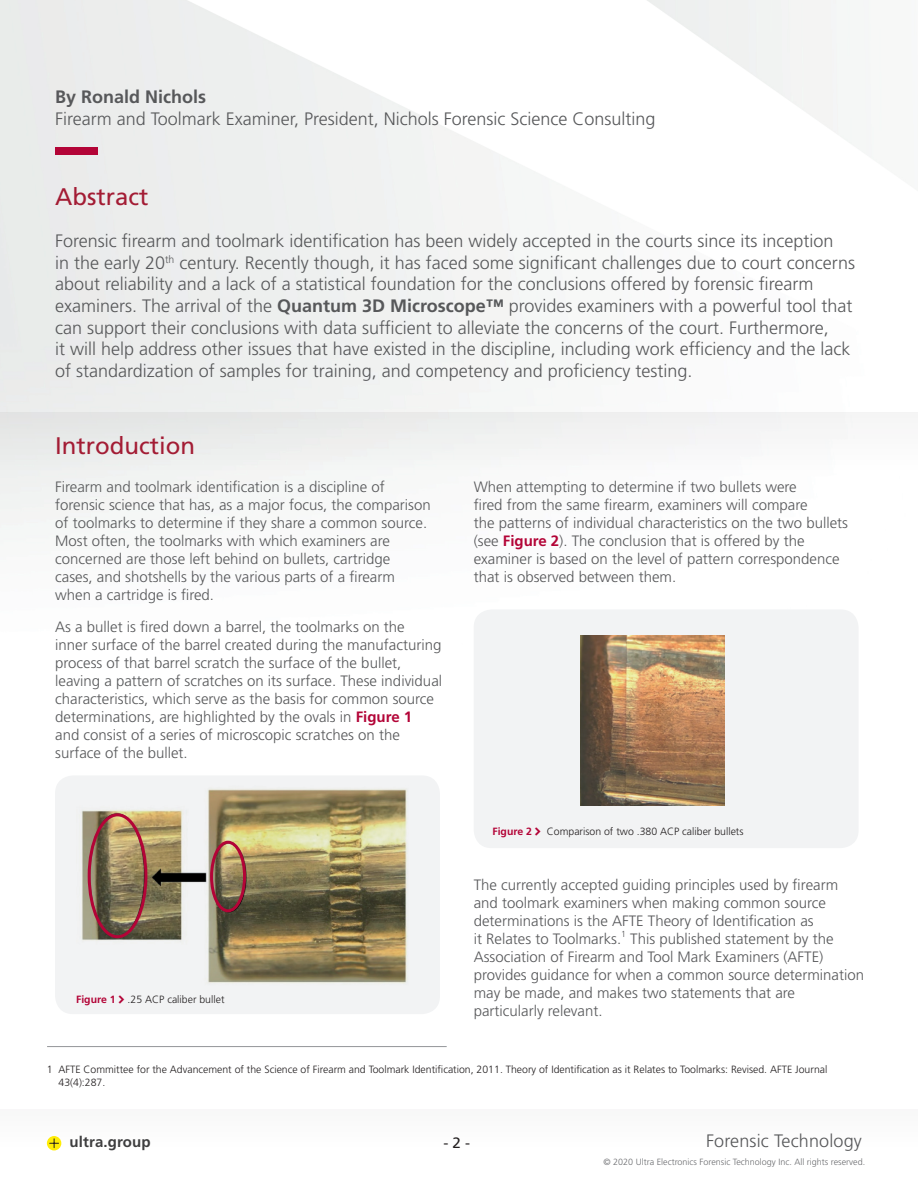
<style>
.page{position:relative;width:918px;height:1188px;background:#fff}
.page>*{position:absolute;margin:0;border:0;box-sizing:border-box;transform-origin:0 0}
.t1{font:24px "Frutiger LT Std";color:#a31c34}
.t2{font:300 18px/21.6px "Frutiger LT Std";color:#57585a}
.t3{font:700 18px "Frutiger LT Std";color:#57585a}
.t4{font:300 15px/18px "Frutiger LT Std";color:#57585a}
.t5{font:700 15px "Frutiger LT Std";letter-spacing:.01em;color:#3e3e3f}
.t6{font:15px "Frutiger LT Std";color:#231f20}
.t7{font:300 10.5px/12.6px "Frutiger LT Std";color:#231f20}
.t8{font:700 10.5px "Frutiger LT Std";color:#b30437}
.t9{font:300 9px "Frutiger LT Std";color:#6c6d70}
.s1{font-weight:700}
.s2{font-weight:700;color:#b30437}
</style>
<div class="page">
<img style="left:0;top:0;width:918px;height:1013px">
<div style="left:0;top:413px;width:918px;height:61px;background:#f1f2f1"></div>
<div style="left:55px;top:775px;width:385px;height:239px;background:#f2f3f4;border-radius:18px"></div>
<div style="left:55px;top:148px;width:42px;height:7px;background:#b30437"></div>
<img style="left:81px;top:789px;width:326px;height:194px">
<div style="left:47px;top:1136px;width:14px;height:14px;background:#ffed06;border-radius:50%"></div>
<svg style="left:50px;top:1139px;width:9px;height:9px"></svg>
<div style="left:474px;top:609px;width:385px;height:239px;background:#f2f3f4;border-radius:18px"></div>
<hr style="left:47px;top:1046px;width:400px;height:1px;background:#939598">
<div style="left:88px;top:813px;width:59px;height:125px;border:3px solid #b30437;border-radius:50%"></div>
<div style="left:210px;top:841px;width:36px;height:71px;border:3px solid #b30437;border-radius:50%"></div>
<img style="left:580px;top:635px;width:144px;height:170px">
<p class="t3" style="left:55px;top:86px;width:153px">By Ronald Nichols</p>
<p class="t2" style="left:55px;top:108px;width:602px">Firearm and Toolmark Examiner, President, Nichols Forensic Science Consulting</p>
<h1 class="t1" style="left:55px;top:183px;width:95px">Abstract</h1>
<p class="t2" style="left:55px;top:230px;width:802px">Forensic firearm and toolmark identification has been widely accepted in the courts since its inception<br>in the early 20<sup>th</sup> century. Recently though, it has faced some significant challenges due to court concerns about reliability and a lack of a statistical foundation for the conclusions offered by forensic firearm examiners. The arrival of the <span class="s1">Quantum 3D Microscope™</span> provides examiners with a powerful tool that can support their conclusions with data sufficient to alleviate the concerns of the court. Furthermore,<br>it will help address other issues that have existed in the discipline, including work efficiency and the lack of standardization of samples for training, and competency and proficiency testing.</p>
<h1 class="t1" style="left:55px;top:432px;width:141px">Introduction</h1>
<p class="t4" style="left:55px;top:478px;width:377px">Firearm and toolmark identification is a discipline of forensic science that has, as a major focus, the comparison of toolmarks to determine if they share a common source.<br>Most often, the toolmarks with which examiners are concerned are those left behind on bullets, cartridge cases, and shotshells by the various parts of a firearm when a cartridge is fired.</p>
<p class="t4" style="left:55px;top:618px;width:388px">As a bullet is fired down a barrel, the toolmarks on the<br>inner surface of the barrel created during the manufacturing process of that barrel scratch the surface of the bullet, leaving a pattern of scratches on its surface. These individual characteristics, which serve as the basis for common source determinations, are highlighted by the ovals in <span class="s2">Figure 1<br></span>and consist of a series of microscopic scratches on the surface of the bullet.</p>
<p class="t7" style="left:76px;top:993px;width:150px"><span class="s2">Figure 1</span> .25 ACP caliber bullet</p>
<p class="t4" style="left:474px;top:478px;width:376px">When attempting to determine if two bullets were<br>fired from the same firearm, examiners will compare<br>the patterns of individual characteristics on the two bullets (see <span class="s2">Figure 2</span>). The conclusion that is offered by the examiner is based on the level of pattern correspondence that is observed between them.</p>
<p class="t8" style="left:492px;top:826px;width:41px">Figure 2</p>
<p class="t7" style="left:547px;top:826px;width:198px">Comparison of two .380 ACP caliber bullets</p>
<p class="t4" style="left:474px;top:876px;width:392px">The currently accepted guiding principles used by firearm and toolmark examiners when making common source determinations is the AFTE Theory of Identification as<br>it Relates to Toolmarks.<sup>1</sup> This published statement by the Association of Firearm and Tool Mark Examiners (AFTE) provides guidance for when a common source determination may be made, and makes two statements that are particularly relevant.</p>
<p class="t7" style="left:59px;top:1064px;width:770px;text-indent:-12px">1 AFTE Committee for the Advancement of the Science of Firearm and Toolmark Identification, 2011. Theory of Identification as it Relates to Toolmarks: Revised. AFTE Journal<br>43(4):287.</p>
<p class="t5" style="left:69px;top:1133px;width:83px">ultra.group</p>
<p class="t2" style="left:706px;top:1130px;width:157px">Forensic Technology</p>
<p class="t6" style="left:443px;top:1133px;width:28px">- 2 -</p>
<p class="t9" style="left:603px;top:1157px;width:263px">© 2020 Ultra Electronics Forensic Technology Inc. All rights reserved.</p>
</div>
